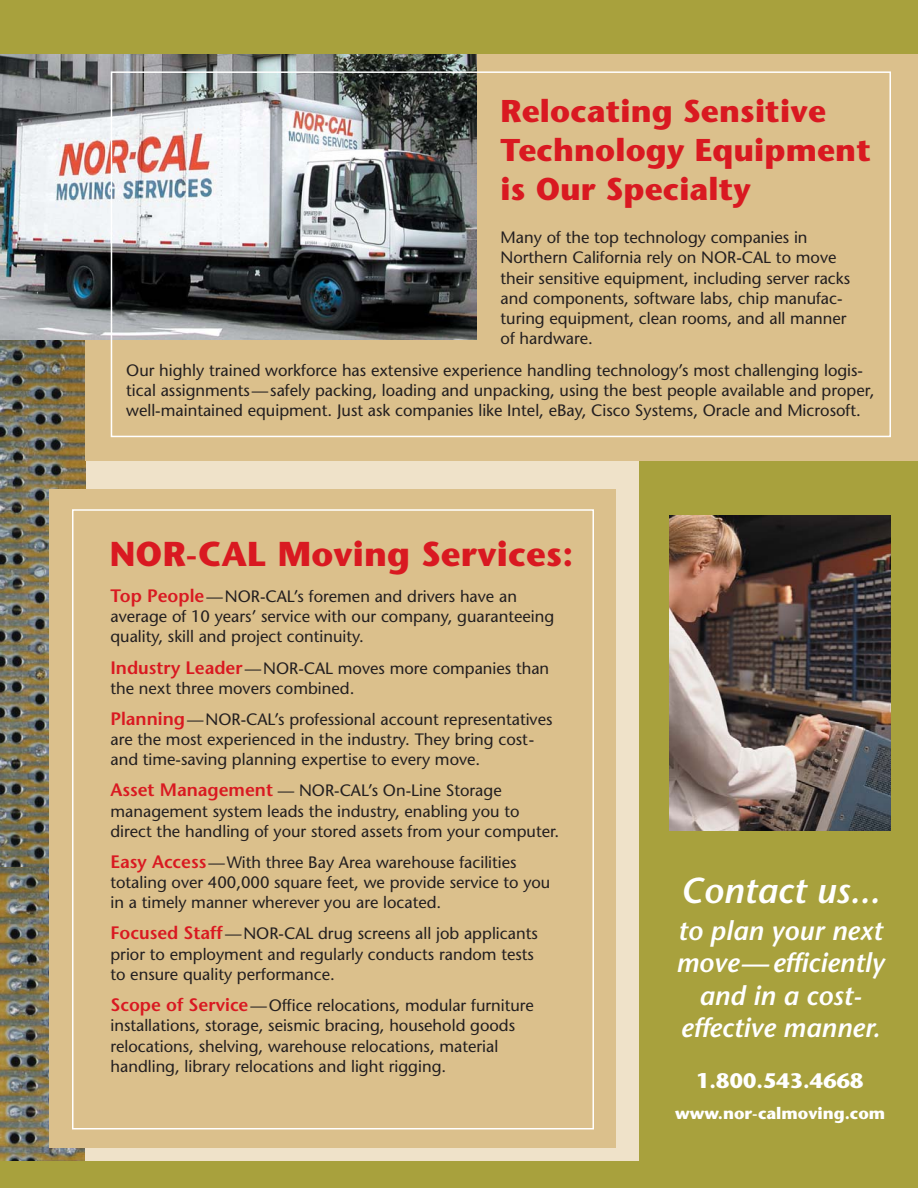
<style>
.page{position:relative;width:918px;height:1188px;background:#efe2c9}
.page>*{position:absolute;margin:0;border:0;box-sizing:border-box;transform-origin:0 0}
.t1{font:italic 600 36px "Stone Sans";color:#fff}
.t2{font:700 34.5px "Stone Sans";letter-spacing:.005em;color:#d91921}
.t3{font:700 31.5px/39px "Stone Sans";letter-spacing:.005em;color:#d91921}
.t4{font:italic 600 27px/32.4px "Stone Sans";color:#fff;text-align:center}
.t5{font:700 21px "Stone Sans";letter-spacing:.005em;color:#fff}
.t6{font:16.5px/20.2px "Stone Sans";color:#231f20}
.t7{font:700 16.5px "Stone Sans";color:#fff}
.s1{font-weight:600;font-size:18px;color:#d91921}
</style>
<div class="page">
<img style="left:0;top:866px;width:84px;height:295px">
<img style="left:0;top:339px;width:85px;height:527px">
<div style="left:0;top:1161px;width:918px;height:27px;background:#a8a13d"></div>
<div style="left:639px;top:457px;width:279px;height:709px;background:#a8a13d"></div>
<div style="left:85px;top:16px;width:833px;height:445px;background:#dbc08c"></div>
<img style="left:670px;top:515px;width:221px;height:315px">
<div style="left:49px;top:489px;width:567px;height:659px;background:#dbc08c"></div>
<div style="left:72px;top:509px;width:522px;height:621px;border:2px solid #fff"></div>
<img style="left:0;top:54px;width:477px;height:285px">
<div style="left:0;top:0;width:918px;height:54px;background:#a8a13d"></div>
<div style="left:111px;top:71px;width:780px;height:366px;border:2px solid #fff"></div>
<h3 class="t3" style="left:501px;top:95px;width:372px">Relocating Sensitive<br>Technology Equipment is Our Specialty</h3>
<p class="t6" style="left:501px;top:229px;width:351px">Many of the top technology companies in Northern California rely on NOR-CAL to move their sensitive equipment, including server racks and components, software labs, chip manufac&shy;turing equipment, clean rooms, and all manner of hardware.</p>
<p class="t6" style="left:126px;top:361px;width:750px">Our highly trained workforce has extensive experience handling technology’s most challenging logis&shy;tical assignments—safely packing, loading and unpacking, using the best people available and proper, well-maintained equipment. Just ask companies like Intel, eBay, Cisco Systems, Oracle and Microsoft.</p>
<h2 class="t2" style="left:110px;top:541px;width:465px">NOR-CAL Moving Services:</h2>
<p class="t6" style="left:110px;top:588px;width:445px"><span class="s1">Top People</span>—NOR-CAL’s foremen and drivers have an average of 10 years’ service with our company, guaranteeing quality, skill and project continuity.</p>
<p class="t6" style="left:110px;top:659px;width:440px"><span class="s1">Industry Leader</span>—NOR-CAL moves more companies than the next three movers combined.</p>
<p class="t6" style="left:110px;top:711px;width:444px"><span class="s1">Planning</span>—NOR-CAL’s professional account representatives are the most experienced in the industry. They bring cost&shy;and time-saving planning expertise to every move.</p>
<p class="t6" style="left:110px;top:782px;width:450px"><span class="s1">Asset Management</span> — NOR-CAL’s On-Line Storage management system leads the industry, enabling you to direct the handling of your stored assets from your computer.</p>
<p class="t6" style="left:110px;top:854px;width:441px"><span class="s1">Easy Access</span>—With three Bay Area warehouse facilities totaling over 400,000 square feet, we provide service to you in a timely manner wherever you are located.</p>
<p class="t6" style="left:110px;top:925px;width:429px"><span class="s1">Focused Staff</span>—NOR-CAL drug screens all job applicants prior to employment and regularly conducts random tests to ensure quality performance.</p>
<p class="t6" style="left:110px;top:997px;width:425px"><span class="s1">Scope of Service</span>—Office relocations, modular furniture installations, storage, seismic bracing, household goods relocations, shelving, warehouse relocations, material handling, library relocations and light rigging.</p>
<h1 class="t1" style="left:681px;top:877px;width:201px">Contact us...</h1>
<h3 class="t4" style="left:676px;top:917px;width:210px">to plan your next move—efficiently and in a cost&shy;effective manner.</h3>
<p class="t5" style="left:696px;top:1073px;width:169px">1.800.543.4668</p>
<p class="t7" style="left:675px;top:1107px;width:212px">www.nor-calmoving.com</p>
</div>
